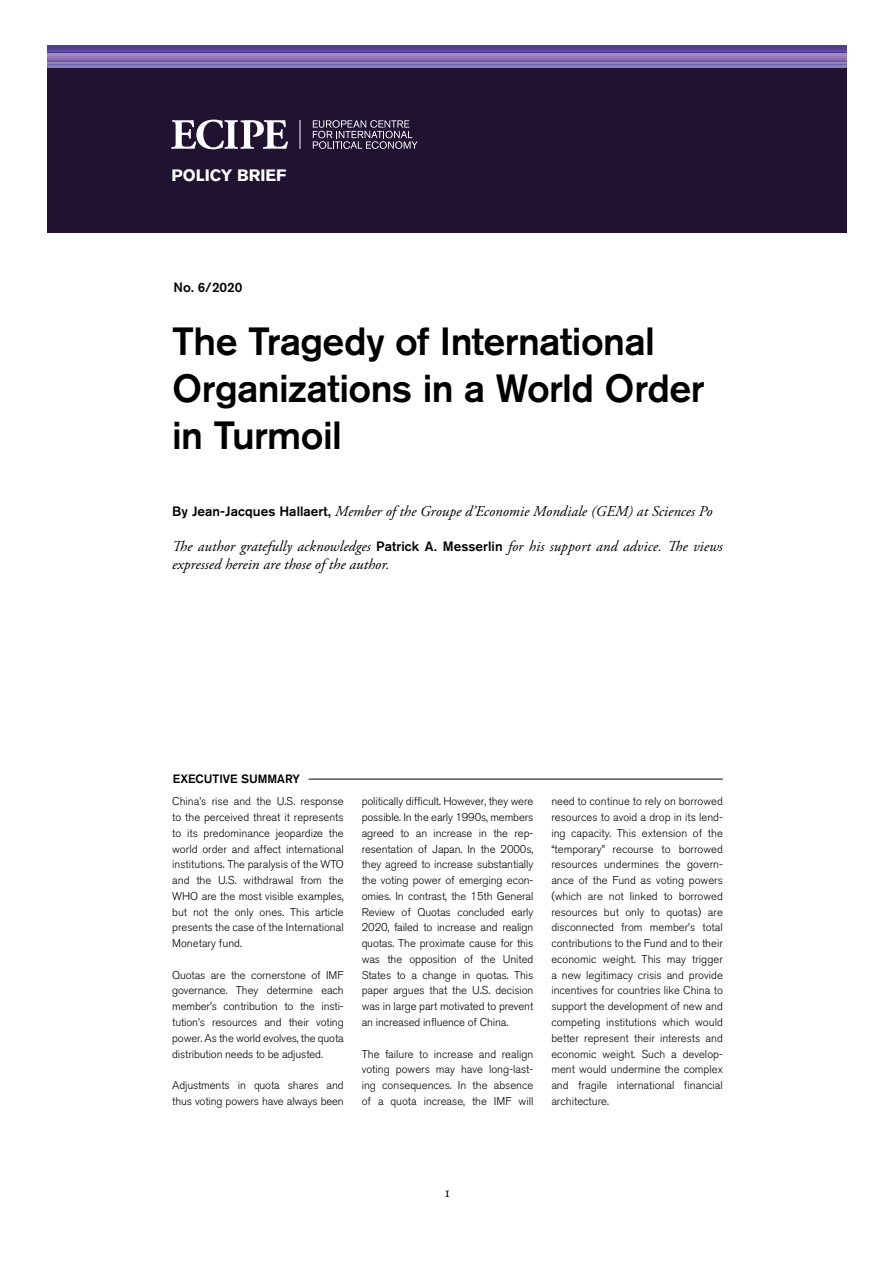
<style>
.page{position:relative;width:893px;height:1263px;background:#fff}
.page>*{position:absolute;margin:0;border:0;box-sizing:border-box;transform-origin:0 0}
.t1{font:500 39px/46.8px "Akzidenz Grotesk BQ";letter-spacing:-.015em;color:#000}
.t2{font:700 16.35px "Akzidenz Grotesk BQ";color:#fff}
.t3{font:italic 15px/18px "Adobe Garamond Pro";letter-spacing:.005em;color:#000}
.t4{font:15px "Adobe Garamond Pro";color:#000}
.t5{font:500 13.5px "Akzidenz Grotesk BQ";color:#000}
.t6{font:500 12px "Akzidenz Grotesk BQ";color:#000}
.t7{font:300 11.25px/15.8px "Akzidenz Grotesk BQ";letter-spacing:-.01em;color:#000;text-align:justify}
.s1{font-family:"Akzidenz Grotesk BQ";font-weight:500;font-style:normal;font-size:13.5px}
</style>
<div class="page">
<div style="left:47px;top:45px;width:799px;height:188px;background:#221231"></div>
<hr style="left:47px;top:51px;width:799px;height:2px;background:#4d3990">
<hr style="left:47px;top:49px;width:799px;height:2px;background:#5d4e9f">
<hr style="left:47px;top:47px;width:799px;height:2px;background:#563e92">
<hr style="left:47px;top:45px;width:799px;height:2px;background:#513d92">
<hr style="left:47px;top:64px;width:799px;height:2px;background:#6565ad">
<hr style="left:47px;top:62px;width:799px;height:2px;background:#9b7fb9">
<hr style="left:47px;top:59px;width:799px;height:3px;background:#6c61a6">
<hr style="left:47px;top:57px;width:799px;height:3px;background:#936bb2">
<hr style="left:47px;top:56px;width:799px;height:2px;background:#9a7cb8">
<hr style="left:47px;top:53px;width:799px;height:3px;background:#a18ac0">
<hr style="left:47px;top:66px;width:799px;height:2px;background:#8c7cbb">
<svg style="left:171px;top:120px;width:117px;height:29px"></svg>
<svg style="left:313px;top:120px;width:105px;height:29px"></svg>
<svg style="left:300px;top:120px;width:1px;height:29px"></svg>
<hr style="left:309px;top:779px;width:414px;height:1px;background:#000">
<h2 class="t2" style="left:172px;top:166px;width:116px">POLICY BRIEF</h2>
<p class="t5" style="left:174px;top:279px;width:70px">No. 6/2020</p>
<h1 class="t1" style="left:172px;top:317px;width:534px">The Tragedy of International<br>Organizations in a World Order in Turmoil</h1>
<h3 class="t3" style="left:172px;top:503px;width:542px"><span class="s1">By Jean-Jacques Hallaert,</span> Member of the Groupe d’Economie Mondiale (GEM) at Sciences Po</h3>
<h3 class="t3" style="left:172px;top:537px;width:552px">The author gratefully acknowledges <span class="s1">Patrick A. Messerlin</span> for his support and advice. The views expressed herein are those of the author.</h3>
<p class="t6" style="left:173px;top:772px;width:129px">EXECUTIVE SUMMARY</p>
<p class="t7" style="left:172px;top:794px;width:173px">China’s rise and the U.S. response to the perceived threat it represents to its predominance jeopardize the world order and affect international institutions. The paralysis of the WTO and the U.S. withdrawal from the WHO are the most visible examples, but not the only ones. This article presents the case of the International Monetary fund.</p>
<p class="t7" style="left:172px;top:967px;width:173px">Quotas are the cornerstone of IMF governance. They determine each member’s contribution to the insti&shy;tution’s resources and their voting power. As the world evolves, the quota distribution needs to be adjusted.</p>
<p class="t7" style="left:172px;top:1077px;width:173px">Adjustments in quota shares and thus voting powers have always been</p>
<p class="t7" style="left:362px;top:794px;width:173px">politically difficult. However, they were possible. In the early 1990s, members agreed to an increase in the rep&shy;resentation of Japan. In the 2000s, they agreed to increase substantially the voting power of emerging econ&shy;omies. In contrast, the 15th General Review of Quotas concluded early 2020, failed to increase and realign quotas. The proximate cause for this was the opposition of the United States to a change in quotas. This paper argues that the U.S. decision was in large part motivated to prevent an increased influence of China.</p>
<p class="t7" style="left:362px;top:1046px;width:173px">The failure to increase and realign voting powers may have long-last&shy;ing consequences. In the absence of a quota increase, the IMF will</p>
<p class="t7" style="left:551px;top:794px;width:173px">need to continue to rely on borrowed resources to avoid a drop in its lend&shy;ing capacity. This extension of the “temporary” recourse to borrowed resources undermines the govern&shy;ance of the Fund as voting powers (which are not linked to borrowed resources but only to quotas) are disconnected from member’s total contributions to the Fund and to their economic weight. This may trigger a new legitimacy crisis and provide incentives for countries like China to support the development of new and competing institutions which would better represent their interests and economic weight. Such a develop&shy;ment would undermine the complex and fragile international financial architecture.</p>
<h3 class="t4" style="left:444px;top:1183px;width:9px">1</h3>
</div>
